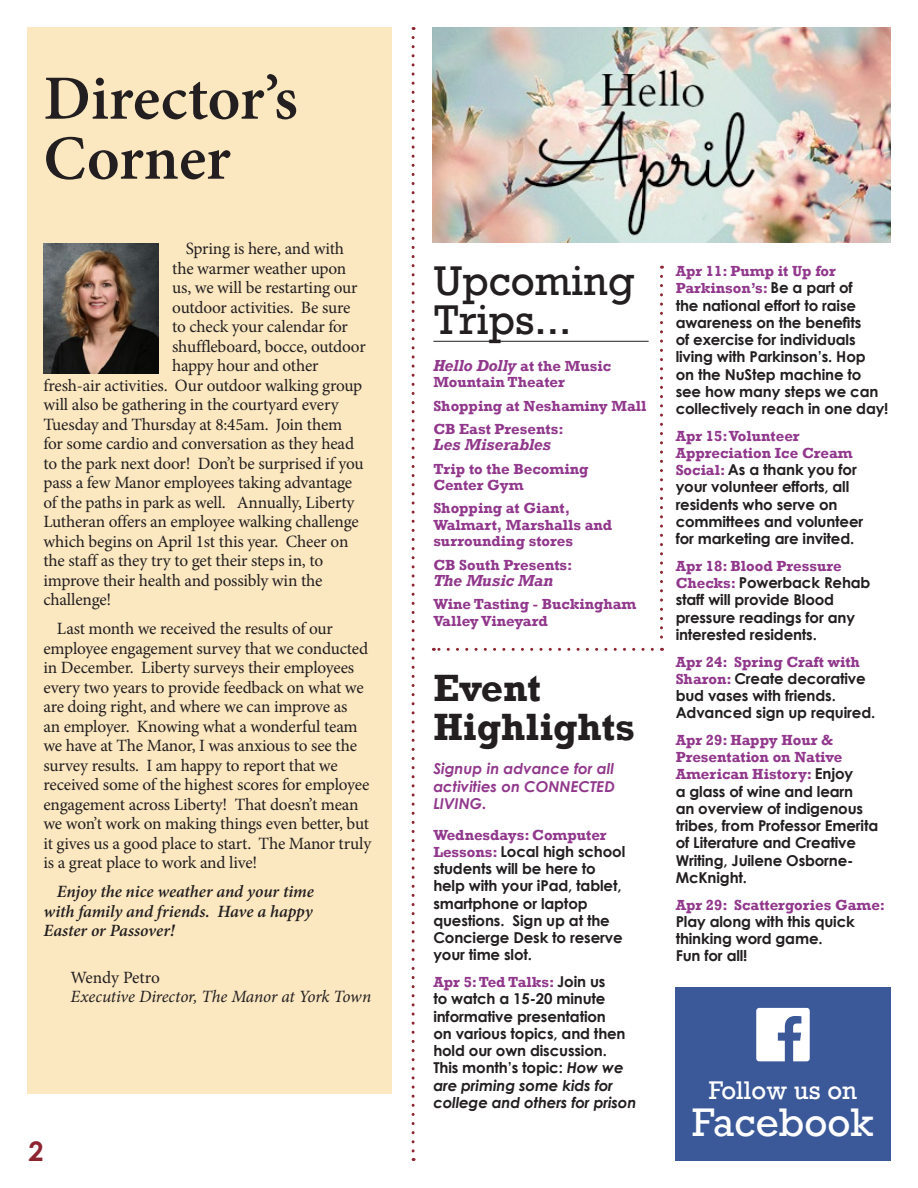
<style>
.page{position:relative;width:918px;height:1188px;background:#fff}
.page>*{position:absolute;margin:0;border:0;box-sizing:border-box;transform-origin:0 0}
.t1{font:600 63px/60px "Minion Pro";color:#231f20}
.t2{font:39px/39px "Rockwell";color:#231f20}
.t3{font:700 39px/39px "Rockwell";color:#231f20}
.t4{font:37.5px "Rockwell";color:#fff}
.subhead{font:700 27px "Century Gothic";color:#8d2431}
.t5{font:24px "Rockwell";color:#fff}
.t6{font:17.25px/19.5px "Minion Pro";letter-spacing:-.015em;color:#231f20}
.t7{font:italic 600 17.25px/19.5px "Minion Pro";letter-spacing:-.005em;color:#231f20;text-align:justify}
.t8{font:italic 17.25px/19.5px "Minion Pro";letter-spacing:-.01em;color:#231f20}
.t9{font:700 15px/17.2px "Century Gothic";letter-spacing:-.01em;color:#231f20}
.t10{font:700 15px/16.5px "Rockwell";color:#91388c}
.t11{font:italic 700 15px/17.2px "Century Gothic";color:#91388c;text-align:justify}
.s1{font-style:normal}
.s2{font-style:italic}
.s3{font-family:"Rockwell";color:#91388c}
</style>
<div class="page">
<svg style="left:412px;top:37px;width:3px;height:1124px"></svg>
<div style="left:27px;top:27px;width:365px;height:1067px;background:#fbe8c1"></div>
<img style="left:43px;top:244px;width:116px;height:130px">
<hr style="left:433px;top:341px;width:216px;height:1px;background:#231f20">
<svg style="left:660px;top:276px;width:3px;height:375px"></svg>
<svg style="left:433px;top:648px;width:219px;height:3px"></svg>
<img style="left:432px;top:27px;width:459px;height:216px">
<div style="left:675px;top:988px;width:216px;height:173px;background:#3b5999"></div>
<svg style="left:756px;top:1008px;width:54px;height:53px"></svg>
<p class="t1" style="left:43px;top:68px;width:256px">Director’s<br>Corner</p>
<p class="t6" style="left:186px;top:239px;width:160px">Spring is here, and with</p>
<p class="t6" style="left:172px;top:258px;width:176px">the warmer weather upon</p>
<p class="t6" style="left:172px;top:278px;width:187px">us, we will be restarting our</p>
<p class="t6" style="left:172px;top:297px;width:180px">outdoor activities. Be sure</p>
<p class="t6" style="left:172px;top:317px;width:177px">to check your calendar for</p>
<p class="t6" style="left:172px;top:336px;width:195px">shuffleboard, bocce, outdoor</p>
<p class="t6" style="left:172px;top:356px;width:148px">happy hour and other</p>
<p class="t6" style="left:43px;top:375px;width:320px">fresh-air activities. Our outdoor walking group</p>
<p class="t6" style="left:43px;top:395px;width:297px">will also be gathering in the courtyard every</p>
<p class="t6" style="left:43px;top:414px;width:300px">Tuesday and Thursday at 8:45am. Join them</p>
<p class="t6" style="left:43px;top:434px;width:312px">for some cardio and conversation as they head</p>
<p class="t6" style="left:43px;top:453px;width:322px">to the park next door! Don’t be surprised if you</p>
<p class="t6" style="left:43px;top:473px;width:310px">pass a few Manor employees taking advantage</p>
<p class="t6" style="left:43px;top:492px;width:313px">of the paths in park as well. Annually, Liberty</p>
<p class="t6" style="left:43px;top:512px;width:317px">Lutheran offers an employee walking challenge</p>
<p class="t6" style="left:43px;top:531px;width:306px">which begins on April 1st this year. Cheer on</p>
<p class="t6" style="left:43px;top:551px;width:281px">the staff as they try to get their steps in, to</p>
<p class="t6" style="left:43px;top:570px;width:281px">improve their health and possibly win the</p>
<p class="t6" style="left:43px;top:590px;width:69px">challenge!</p>
<p class="t6" style="left:43px;top:619px;width:329px;text-indent:14px">Last month we received the results of our employee engagement survey that we conducted in December. Liberty surveys their employees every two years to provide feedback on what we are doing right, and where we can improve as<br>an employer. Knowing what a wonderful team we have at The Manor, I was anxious to see the survey results. I am happy to report that we received some of the highest scores for employee engagement across Liberty! That doesn’t mean we won’t work on making things even better, but it gives us a good place to start. The Manor truly is a great place to work and live!</p>
<p class="t7" style="left:43px;top:882px;width:272px;text-indent:14px">Enjoy the nice weather and your time with family and friends. Have a happy Easter or Passover!</p>
<p class="t8" style="left:70px;top:967px;width:302px"><span class="s1">Wendy Petro<br></span>Executive Director, The Manor at York Town</p>
<p class="subhead" style="left:28px;top:1134px;width:17px">2</p>
<p class="t2" style="left:433px;top:262px;width:203px">Upcoming<br>Trips...</p>
<p class="t10" style="left:433px;top:358px;width:179px"><span class="s2">Hello Dolly</span> at the Music<br>Mountain Theater</p>
<p class="t10" style="left:433px;top:397px;width:215px">Shopping at Neshaminy Mall</p>
<p class="t10" style="left:433px;top:421px;width:132px">CB East Presents:<br><span class="s2">Les Miserables</span></p>
<p class="t10" style="left:433px;top:460px;width:157px">Trip to the Becoming<br>Center Gym</p>
<p class="t10" style="left:433px;top:500px;width:181px">Shopping at Giant,<br>Walmart, Marshalls and surrounding stores</p>
<p class="t10" style="left:433px;top:556px;width:141px">CB South Presents:<br><span class="s2">The Music Man</span></p>
<p class="t10" style="left:433px;top:596px;width:205px">Wine Tasting - Buckingham<br>Valley Vineyard</p>
<p class="t3" style="left:433px;top:668px;width:203px">Event<br>Highlights</p>
<p class="t11" style="left:433px;top:760px;width:183px">Signup in advance for all activities on CONNECTED LIVING.</p>
<p class="t9" style="left:433px;top:825px;width:193px"><span class="s3">Wednesdays: Computer<br>Lessons:</span> Local high school students will be here to help with your iPad, tablet, smartphone or laptop questions. Sign up at the<br>Concierge Desk to reserve your time slot.</p>
<p class="t9" style="left:433px;top:973px;width:205px"><span class="s3">Apr 5: Ted Talks:</span> Join us<br>to watch a 15-20 minute informative presentation<br>on various topics, and then hold our own discussion.<br>This month’s topic: <span class="s2">How we are priming some kids for college and others for prison</span></p>
<p class="t9" style="left:676px;top:262px;width:214px"><span class="s3">Apr 11: Pump it Up for<br>Parkinson’s:</span> Be a part of<br>the national effort to raise awareness on the benefits<br>of exercise for individuals living with Parkinson’s. Hop<br>on the NuStep machine to see how many steps we can collectively reach in one day!</p>
<p class="t9" style="left:676px;top:426px;width:189px"><span class="s3">Apr 15: Volunteer<br>Appreciation Ice Cream<br>Social:</span> As a thank you for your volunteer efforts, all residents who serve on committees and volunteer for marketing are invited.</p>
<p class="t9" style="left:676px;top:556px;width:196px"><span class="s3">Apr 18: Blood Pressure<br>Checks:</span> Powerback Rehab staff will provide Blood pressure readings for any interested residents.</p>
<p class="t9" style="left:676px;top:652px;width:201px"><span class="s3">Apr 24: Spring Craft with<br>Sharon:</span> Create decorative bud vases with friends.<br>Advanced sign up required.</p>
<p class="t9" style="left:676px;top:731px;width:204px"><span class="s3">Apr 29: Happy Hour &amp;<br>Presentation on Native<br>American History:</span> Enjoy<br>a glass of wine and learn<br>an overview of indigenous tribes, from Professor Emerita of Literature and Creative<br>Writing, Juilene Osborne-<br>McKnight.</p>
<p class="t9" style="left:676px;top:895px;width:211px"><span class="s3">Apr 29: Scattergories Game:<br></span>Play along with this quick thinking word game.<br>Fun for all!</p>
<p class="t5" style="left:709px;top:1075px;width:150px">Follow us on</p>
<p class="t4" style="left:692px;top:1100px;width:183px">Facebook</p>
</div>
